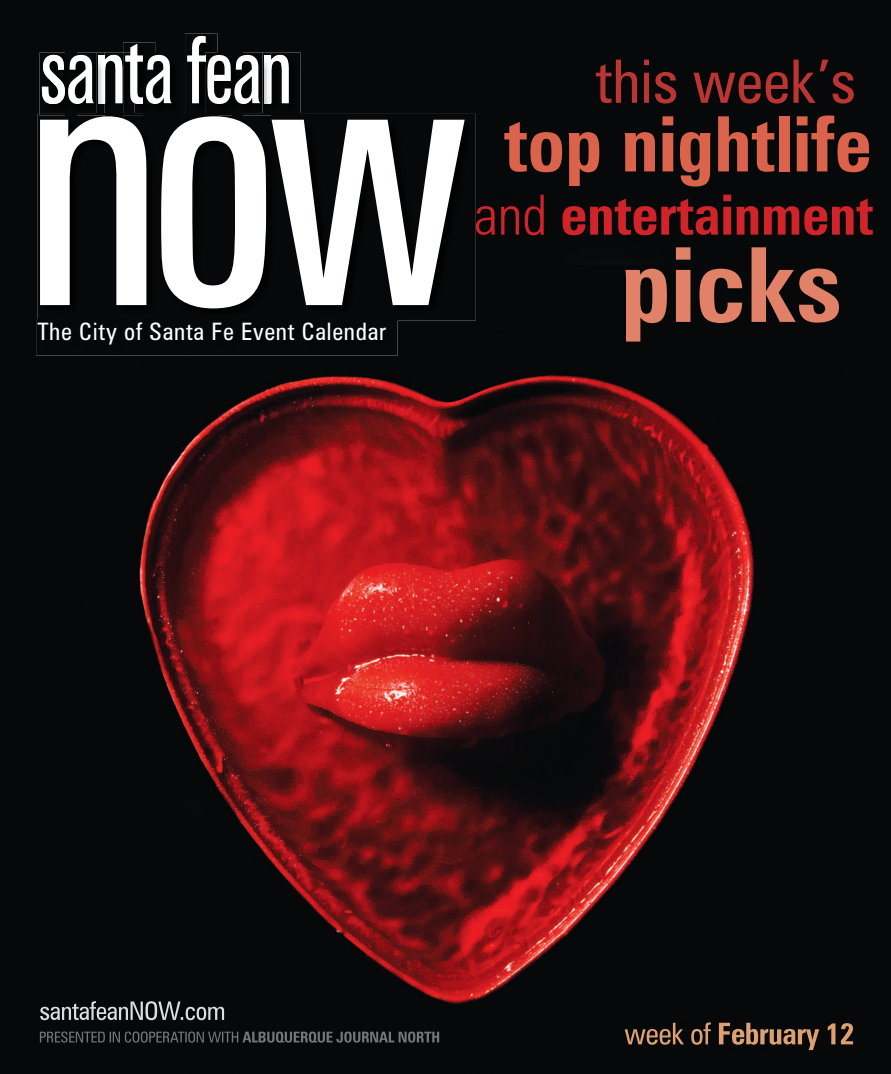
<style>
.page{position:relative;width:891px;height:1074px;background:#fff}
.page>*{position:absolute;margin:0;border:0;box-sizing:border-box;transform-origin:0 0}
.t1{font:condensed 370.5px "Akzidenz Grotesk BE";color:#fff}
.t2{font:700 condensed 103.5px "Zurich BT";color:#e18168}
.t3{font:700 condensed 76.5px "Zurich BT";color:#db634b}
.t4{font:condensed 60px "Zurich BT";color:#bb3633}
.t5{font:700 condensed 55.5px "Zurich BT";color:#d1232a}
.t6{font:condensed 24px "Zurich BT";letter-spacing:.03em;color:#fff}
.s1{font-weight:300}
</style>
<div class="page">
<img style="left:0;top:0;width:891px;height:1073px">
<img style="left:40px;top:1001px;width:184px;height:18px">
<img style="left:625px;top:1022px;width:86px;height:22px">
<img style="left:719px;top:1022px;width:134px;height:27px">
<img style="left:40px;top:1031px;width:199px;height:11px">
<img style="left:242px;top:1031px;width:197px;height:11px">
<img style="left:40px;top:53px;width:26px;height:61px">
<img style="left:66px;top:104px;width:57px;height:10px">
<img style="left:123px;top:42px;width:32px;height:72px">
<img style="left:185px;top:34px;width:32px;height:80px">
<img style="left:205px;top:104px;width:27px;height:10px">
<img style="left:232px;top:53px;width:69px;height:61px">
<img style="left:96px;top:104px;width:9px;height:10px">
<img style="left:144px;top:53px;width:38px;height:61px">
<svg style="left:42px;top:44px;width:130px;height:60px"></svg>
<img style="left:262px;top:104px;width:9px;height:10px">
<svg style="left:187px;top:36px;width:102px;height:68px"></svg>
<div style="left:38px;top:114px;width:438px;height:206px;background:#030405"></div>
<svg style="left:185px;top:114px;width:32px;height:1px"></svg>
<img style="left:243px;top:114px;width:58px;height:2px">
<img style="left:77px;top:114px;width:28px;height:2px">
<svg style="left:66px;top:114px;width:11px;height:2px"></svg>
<svg style="left:96px;top:114px;width:38px;height:1px"></svg>
<img style="left:155px;top:114px;width:27px;height:2px">
<svg style="left:144px;top:114px;width:11px;height:2px"></svg>
<svg style="left:232px;top:114px;width:11px;height:2px"></svg>
<div style="left:36px;top:320px;width:362px;height:35px;background:#060709"></div>
<img style="left:38px;top:320px;width:360px;height:1px">
<h3 class="t4" style="left:595px;top:45px;width:262px">this week’s</h3>
<h1 class="t1" style="left:24px;top:-29px;width:442px">now</h1>
<h3 class="t3" style="left:504px;top:98px;width:369px">top nightlife</h3>
<h3 class="t5" style="left:474px;top:181px;width:400px"><span class="s1">and</span> entertainment</h3>
<h2 class="t2" style="left:621px;top:222px;width:223px">picks</h2>
<p class="t6" style="left:37px;top:316px;width:350px">The City of Santa Fe Event Calendar</p>
</div>
